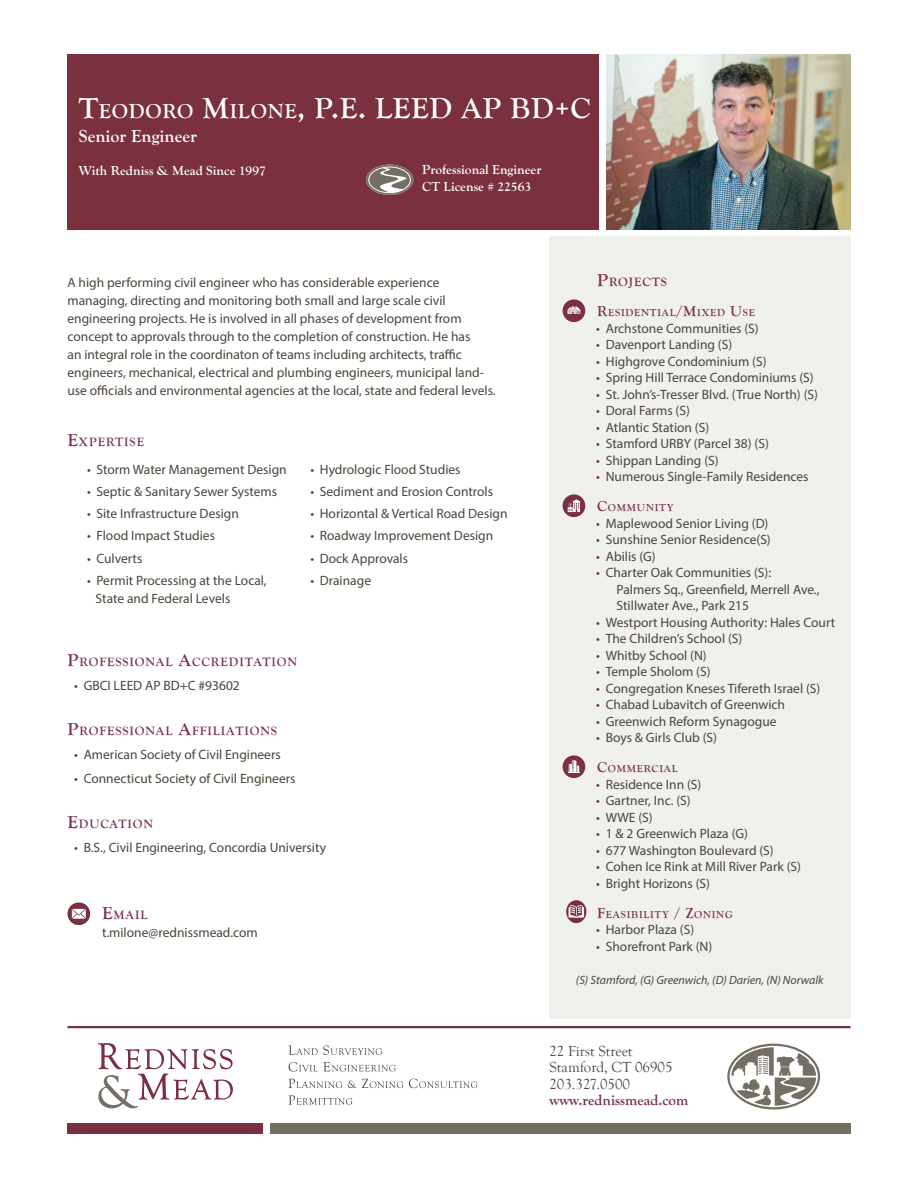
<style>
.page{position:relative;width:918px;height:1188px;background:#fff}
.page>*{position:absolute;margin:0;border:0;box-sizing:border-box;transform-origin:0 0}
.t1{font:700 30px "Goudy Old Style T";color:#fff}
.t2{font:700 18px "Goudy Old Sty";color:#fff}
.t3{font:15px/16.5px "Goudy Old Style T";color:#4c443a}
.t4{font:700 15px "Goudy Old Style T";color:#7a303f}
.t5{font:13.5px/18px "Myriad Pro";color:#4c443a}
.t6{font:700 13.5px/16.5px "Goudy Old Sty";color:#fff}
.t7{font:700 12.6px "Goudy Old Style T";letter-spacing:.07em;color:#7a303f}
.t8{font:italic 12px "Myriad Pro";color:#4c443a}
.t9{font:700 10.5px "Goudy Old Style T";letter-spacing:.07em;color:#7a303f}
.s1{font-size:21px}
.s2{font-size:18px}
.s3{color:#7a303f}
.s4{font-size:15px}
</style>
<div class="page">
<div style="left:68px;top:54px;width:531px;height:176px;background:#7a303f"></div>
<div style="left:549px;top:236px;width:301px;height:783px;background:#f0f0ed"></div>
<div style="left:563px;top:299px;width:22px;height:23px;background:#7a303f;border-radius:50%"></div>
<svg style="left:567px;top:306px;width:14px;height:8px"></svg>
<div style="left:563px;top:494px;width:22px;height:23px;background:#7a303f;border-radius:50%"></div>
<svg style="left:567px;top:499px;width:13px;height:13px"></svg>
<div style="left:563px;top:755px;width:22px;height:23px;background:#7a303f;border-radius:50%"></div>
<svg style="left:568px;top:760px;width:12px;height:13px"></svg>
<svg style="left:566px;top:900px;width:20px;height:23px"></svg>
<div style="left:569px;top:908px;width:15px;height:9px;border:1px solid #fff"></div>
<svg style="left:570px;top:905px;width:13px;height:13px"></svg>
<svg style="left:98px;top:1043px;width:135px;height:65px"></svg>
<svg style="left:727px;top:1044px;width:93px;height:65px"></svg>
<svg style="left:289px;top:1045px;width:93px;height:10px"></svg>
<svg style="left:289px;top:1062px;width:107px;height:10px"></svg>
<svg style="left:289px;top:1079px;width:53px;height:9px"></svg>
<svg style="left:348px;top:1079px;width:55px;height:9px"></svg>
<svg style="left:409px;top:1079px;width:69px;height:9px"></svg>
<svg style="left:289px;top:1095px;width:64px;height:10px"></svg>
<div style="left:270px;top:1123px;width:581px;height:11px;background:#756e63"></div>
<div style="left:68px;top:1123px;width:195px;height:11px;background:#7a303f"></div>
<hr style="left:68px;top:1026px;width:782px;height:2px;background:#7a303f">
<img style="left:606px;top:54px;width:245px;height:176px">
<svg style="left:68px;top:902px;width:22px;height:23px"></svg>
<svg style="left:72px;top:909px;width:14px;height:10px"></svg>
<svg style="left:366px;top:165px;width:47px;height:30px"></svg>
<h1 class="t1" style="left:79px;top:92px;width:317px">T<span class="s1">EODORO</span> M<span class="s1">ILONE</span>, P.E. LEED</h1>
<h1 class="t1" style="left:461px;top:92px;width:129px">AP BD+C</h1>
<h2 class="t2" style="left:79px;top:126px;width:120px">Senior Engineer</h2>
<p class="t6" style="left:79px;top:163px;width:189px">With Redniss &amp; Mead Since 1997</p>
<p class="t6" style="left:422px;top:162px;width:121px">Professional Engineer<br>CT License # 22563</p>
<p class="t5" style="left:68px;top:273px;width:430px">A high performing civil engineer who has considerable experience managing, directing and monitoring both small and large scale civil engineering projects. He is involved in all phases of development from concept to approvals through to the completion of construction. He has<br>an integral role in the coordinaton of teams including architects, traffic engineers, mechanical, electrical and plumbing engineers, municipal land&shy;use officials and environmental agencies at the local, state and federal levels.</p>
<p class="t7" style="left:68px;top:435px;width:78px"><span class="s2">E</span>XPERTISE</p>
<p class="t5" style="left:87px;top:460px;width:201px"><span class="s3">•</span> Storm Water Management Design</p>
<p class="t5" style="left:310px;top:460px;width:152px"><span class="s3">•</span> Hydrologic Flood Studies</p>
<p class="t5" style="left:87px;top:482px;width:192px"><span class="s3">•</span> Septic &amp; Sanitary Sewer Systems</p>
<p class="t5" style="left:310px;top:482px;width:184px"><span class="s3">•</span> Sediment and Erosion Controls</p>
<p class="t5" style="left:87px;top:505px;width:153px"><span class="s3">•</span> Site Infrastructure Design</p>
<p class="t5" style="left:310px;top:505px;width:199px"><span class="s3">•</span> Horizontal &amp; Vertical Road Design</p>
<p class="t5" style="left:87px;top:527px;width:130px"><span class="s3">•</span> Flood Impact Studies</p>
<p class="t5" style="left:310px;top:527px;width:184px"><span class="s3">•</span> Roadway Improvement Design</p>
<p class="t5" style="left:87px;top:549px;width:57px"><span class="s3">•</span> Culverts</p>
<p class="t5" style="left:310px;top:549px;width:99px"><span class="s3">•</span> Dock Approvals</p>
<p class="t5" style="left:96px;top:571px;width:173px;text-indent:-9px"><span class="s3">•</span> Permit Processing at the Local,<br>State and Federal Levels</p>
<p class="t5" style="left:310px;top:571px;width:62px"><span class="s3">•</span> Drainage</p>
<p class="t7" style="left:68px;top:654px;width:231px"><span class="s2">P</span>ROFESSIONAL <span class="s2">A</span>CCREDITATION</p>
<p class="t5" style="left:74px;top:676px;width:167px"><span class="s3">•</span> GBCI LEED AP BD+C #93602</p>
<p class="t7" style="left:68px;top:723px;width:211px"><span class="s2">P</span>ROFESSIONAL <span class="s2">A</span>FFILIATIONS</p>
<p class="t5" style="left:74px;top:745px;width:208px"><span class="s3">•</span> American Society of Civil Engineers</p>
<p class="t5" style="left:74px;top:769px;width:223px"><span class="s3">•</span> Connecticut Society of Civil Engineers</p>
<p class="t7" style="left:68px;top:816px;width:87px"><span class="s2">E</span>DUCATION</p>
<p class="t5" style="left:74px;top:838px;width:253px"><span class="s3">•</span> B.S., Civil Engineering, Concordia University</p>
<p class="t7" style="left:96px;top:908px;width:53px"><span class="s2">E</span>MAIL</p>
<p class="t5" style="left:102px;top:923px;width:157px">t.milone@rednissmead.com</p>
<p class="t7" style="left:597px;top:275px;width:72px"><span class="s2">P</span>ROJECTS</p>
<p class="t9" style="left:591px;top:307px;width:166px"><span class="s4">R</span>ESIDENTIAL<span class="s4">/M</span>IXED <span class="s4">U</span>SE</p>
<p class="t5" style="left:596px;top:319px;width:164px"><span class="s3">•</span> Archstone Communities (S)</p>
<p class="t5" style="left:596px;top:335px;width:137px"><span class="s3">•</span> Davenport Landing (S)</p>
<p class="t5" style="left:596px;top:352px;width:172px"><span class="s3">•</span> Highgrove Condominium (S)</p>
<p class="t5" style="left:596px;top:368px;width:219px"><span class="s3">•</span> Spring Hill Terrace Condominiums (S)</p>
<p class="t5" style="left:596px;top:385px;width:223px"><span class="s3">•</span> St. John’s-Tresser Blvd. (True North) (S)</p>
<p class="t5" style="left:596px;top:401px;width:95px"><span class="s3">•</span> Doral Farms (S)</p>
<p class="t5" style="left:596px;top:418px;width:114px"><span class="s3">•</span> Atlantic Station (S)</p>
<p class="t5" style="left:596px;top:434px;width:174px"><span class="s3">•</span> Stamford URBY (Parcel 38) (S)</p>
<p class="t5" style="left:596px;top:451px;width:124px"><span class="s3">•</span> Shippan Landing (S)</p>
<p class="t5" style="left:596px;top:467px;width:214px"><span class="s3">•</span> Numerous Single-Family Residences</p>
<p class="t9" style="left:597px;top:502px;width:31px"><span class="s4">C</span>OMMU</p>
<p class="t9" style="left:646px;top:502px;width:29px">NITY</p>
<p class="t5" style="left:596px;top:514px;width:174px"><span class="s3">•</span> Maplewood Senior Living (D)</p>
<p class="t5" style="left:596px;top:530px;width:176px"><span class="s3">•</span> Sunshine Senior Residence(S)</p>
<p class="t5" style="left:596px;top:547px;width:61px"><span class="s3">•</span> Abilis (G)</p>
<p class="t5" style="left:617px;top:564px;width:204px;line-height:16.5px;text-indent:-20px"><span class="s3">•</span> Charter Oak Communities (S):<br>Palmers Sq., Greenfield, Merrell Ave.,<br>Stillwater Ave., Park 215</p>
<p class="t5" style="left:596px;top:613px;width:240px"><span class="s3">•</span> Westport Housing Authority: Hales Court</p>
<p class="t5" style="left:596px;top:629px;width:148px"><span class="s3">•</span> The Children’s School (S)</p>
<p class="t5" style="left:596px;top:646px;width:112px"><span class="s3">•</span> Whitby School (N)</p>
<p class="t5" style="left:596px;top:662px;width:116px"><span class="s3">•</span> Temple Sholom (S)</p>
<p class="t5" style="left:596px;top:679px;width:226px"><span class="s3">•</span> Congregation Kneses Tifereth Israel (S)</p>
<p class="t5" style="left:596px;top:695px;width:190px"><span class="s3">•</span> Chabad Lubavitch of Greenwich</p>
<p class="t5" style="left:596px;top:712px;width:182px"><span class="s3">•</span> Greenwich Reform Synagogue</p>
<p class="t5" style="left:596px;top:728px;width:122px"><span class="s3">•</span> Boys &amp; Girls Club (S)</p>
<p class="t9" style="left:597px;top:763px;width:82px"><span class="s4">C</span>OMMERCIAL</p>
<p class="t5" style="left:596px;top:775px;width:107px"><span class="s3">•</span> Residence Inn (S)</p>
<p class="t5" style="left:596px;top:791px;width:96px"><span class="s3">•</span> Gartner, Inc. (S)</p>
<p class="t5" style="left:596px;top:808px;width:58px"><span class="s3">•</span> WWE (S)</p>
<p class="t5" style="left:596px;top:824px;width:153px"><span class="s3">•</span> 1 &amp; 2 Greenwich Plaza (G)</p>
<p class="t5" style="left:596px;top:841px;width:179px"><span class="s3">•</span> 677 Washington Boulevard (S)</p>
<p class="t5" style="left:596px;top:857px;width:206px"><span class="s3">•</span> Cohen Ice Rink at Mill River Park (S)</p>
<p class="t5" style="left:596px;top:874px;width:115px"><span class="s3">•</span> Bright Horizons (S)</p>
<p class="t9" style="left:597px;top:908px;width:137px"><span class="s4">F</span>EASIBILITY <span class="s4">/ Z</span>ONING</p>
<p class="t5" style="left:596px;top:920px;width:99px"><span class="s3">•</span> Harbor Plaza (S)</p>
<p class="t5" style="left:596px;top:937px;width:118px"><span class="s3">•</span> Shorefront Park (N)</p>
<p class="t8" style="left:576px;top:972px;width:249px">(S) Stamford, (G) Greenwich, (D) Darien, (N) Norwalk</p>
<p class="t3" style="left:549px;top:1043px;width:125px">22 First Street<br>Stamford, CT 06905<br>203.327.0500</p>
<p class="t4" style="left:549px;top:1092px;width:140px">www.rednissmead.com</p>
</div>
